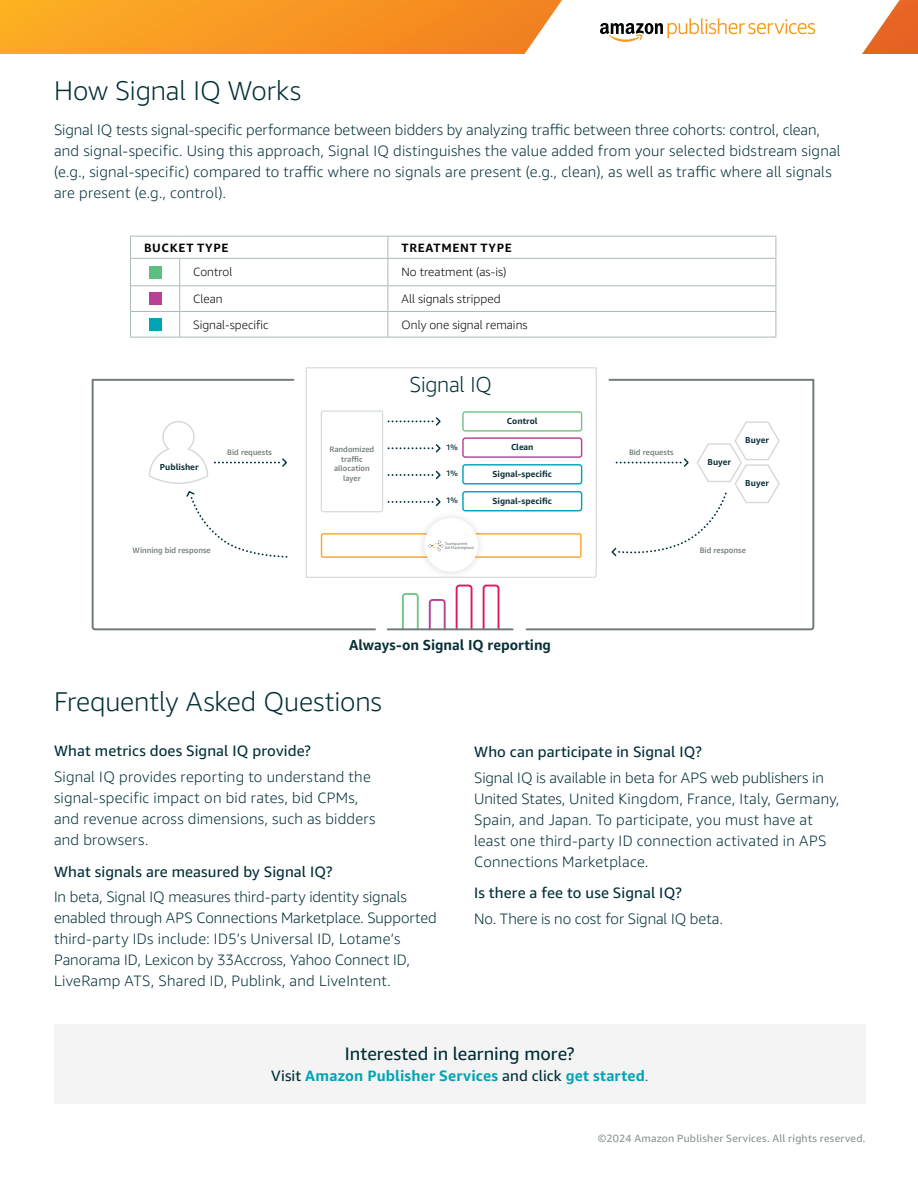
<style>
.page{position:relative;width:918px;height:1188px;background:#fff}
.page>*{position:absolute;margin:0;border:0;box-sizing:border-box;transform-origin:0 0}
.Brochure_H2{font:300 27px "Amazon Ember";letter-spacing:-.005em;color:#002e35}
.Brochure_H2-2{font:300 27px "Amazon Ember";letter-spacing:-.005em;color:#002f36}
.t1{font:300 21.6px "Amazon Ember";letter-spacing:-.01em;color:#092f37}
.Body_Copy_Small_-_Centered{font:18px "Amazon Ember";color:#002e35}
.Body_Copy_Small{font:300 15px/21px "Amazon Ember";letter-spacing:.015em;color:#002f36}
.Body_Copy_Small_-_Title{font:15px "Amazon Ember";letter-spacing:.01em;color:#002f37}
.Body_Copy_Small_-_Centered-2{font:700 15px "Amazon Ember";letter-spacing:.01em;color:#00a4b6}
.Body_Copy_Small-2{font:300 15px "Amazon Ember";letter-spacing:-.005em;color:#002f36}
.t2{font:700 14.4px "Amazon Ember";letter-spacing:-.005em;color:#092f37}
.CxM_Document_Name{font:300 12px "Amazon Ember";letter-spacing:.005em;color:#020304}
.CxM_Document_Name-2{font:700 12px "Amazon Ember";letter-spacing:.06em;color:#020304}
.t3{font:10.5px "Amazon Ember";letter-spacing:.025em;color:#899393}
.t4{font:700 8.7px "Amazon Ember";color:#092f37}
.t5{font:500 7.95px/9.4px "Amazon Ember";letter-spacing:.005em;color:#6f797a;text-align:center}
.t6{font:500 7.95px "Amazon Ember";color:#092f37}
.t7{font:4.05px/4.2px "Amazon Ember Display";letter-spacing:.015em;color:#6d797a}
.s1{font-weight:400;color:#002f36}
.s2{font-weight:300;color:#002f36}
</style>
<div class="page">
<svg style="left:0;top:0;width:524px;height:54px;background:#f79822"></svg>
<svg style="left:524px;top:0;width:394px;height:54px"></svg>
<svg style="left:91px;top:378px;width:285px;height:253px"></svg>
<svg style="left:525px;top:378px;width:290px;height:253px"></svg>
<svg style="left:401px;top:594px;width:19px;height:37px"></svg>
<svg style="left:428px;top:599px;width:19px;height:32px"></svg>
<svg style="left:455px;top:584px;width:18px;height:47px"></svg>
<svg style="left:482px;top:584px;width:18px;height:47px"></svg>
<hr style="left:388px;top:628px;width:125px;height:2px;background:#6f797a">
<svg style="left:215px;top:457px;width:73px;height:11px"></svg>
<svg style="left:185px;top:490px;width:107px;height:69px"></svg>
<svg style="left:305px;top:367px;width:292px;height:212px"></svg>
<svg style="left:610px;top:421px;width:170px;height:137px"></svg>
<hr style="left:131px;top:286px;width:48px;height:1px;background:#acb8b9">
<hr style="left:180px;top:286px;width:208px;height:1px;background:#acb8b9">
<hr style="left:388px;top:286px;width:388px;height:1px;background:#acb8b9">
<hr style="left:131px;top:311px;width:48px;height:1px;background:#acb8b9">
<hr style="left:180px;top:311px;width:208px;height:1px;background:#acb8b9">
<hr style="left:388px;top:311px;width:388px;height:1px;background:#acb8b9">
<hr style="left:130px;top:258px;width:50px;height:1px;background:#acb8b9">
<hr style="left:180px;top:258px;width:208px;height:1px;background:#acb8b9">
<hr style="left:388px;top:258px;width:388px;height:1px;background:#acb8b9">
<hr style="left:130px;top:236px;width:50px;height:1px;background:#acb8b9">
<hr style="left:180px;top:236px;width:208px;height:1px;background:#acb8b9">
<hr style="left:388px;top:236px;width:388px;height:1px;background:#acb8b9">
<svg style="left:130px;top:237px;width:1px;height:100px"></svg>
<svg style="left:179px;top:259px;width:1px;height:78px"></svg>
<svg style="left:388px;top:237px;width:1px;height:100px"></svg>
<svg style="left:776px;top:237px;width:1px;height:100px"></svg>
<hr style="left:130px;top:337px;width:50px;height:1px;background:#acb8b9">
<hr style="left:180px;top:337px;width:208px;height:1px;background:#acb8b9">
<hr style="left:388px;top:337px;width:388px;height:1px;background:#acb8b9">
<div style="left:149px;top:266px;width:12px;height:12px;background:#5dbe81"></div>
<div style="left:149px;top:293px;width:12px;height:12px;background:#b84097"></div>
<div style="left:149px;top:318px;width:12px;height:12px;background:#00a4b3"></div>
<div style="left:54px;top:1024px;width:812px;height:80px;background:#f4f4f4"></div>
<p class="Brochure_H2-2" style="left:54px;top:74px;width:249px">How Signal IQ Works</p>
<p class="Body_Copy_Small" style="left:54px;top:119px;width:788px">Signal IQ tests signal-specific performance between bidders by analyzing traffic between three cohorts: control, clean, and signal-specific. Using this approach, Signal IQ distinguishes the value added from your selected bidstream signal (e.g., signal-specific) compared to traffic where no signals are present (e.g., clean), as well as traffic where all signals are present (e.g., control).</p>
<p class="CxM_Document_Name-2" style="left:144px;top:240px;width:86px">BUCKET TYPE</p>
<p class="CxM_Document_Name-2" style="left:402px;top:240px;width:112px">TREATMENT TYPE</p>
<p class="CxM_Document_Name" style="left:193px;top:265px;width:41px">Control</p>
<p class="CxM_Document_Name" style="left:401px;top:265px;width:106px">No treatment (as-is)</p>
<p class="CxM_Document_Name" style="left:193px;top:291px;width:31px">Clean</p>
<p class="CxM_Document_Name" style="left:401px;top:291px;width:101px">All signals stripped</p>
<p class="CxM_Document_Name" style="left:193px;top:317px;width:77px">Signal-specific</p>
<p class="CxM_Document_Name" style="left:401px;top:317px;width:128px">Only one signal remains</p>
<p class="t4" style="left:160px;top:462px;width:40px">Publisher</p>
<p class="t5" style="left:227px;top:447px;width:46px">Bid requests</p>
<p class="t1" style="left:410px;top:371px;width:84px">Signal IQ</p>
<p class="t5" style="left:330px;top:445px;width:46px">Randomized traffic allocation layer</p>
<p class="t6" style="left:446px;top:442px;width:13px">1%</p>
<p class="t6" style="left:446px;top:468px;width:13px">1%</p>
<p class="t6" style="left:446px;top:495px;width:13px">1%</p>
<p class="t4" style="left:507px;top:416px;width:32px">Control</p>
<p class="t4" style="left:511px;top:442px;width:24px">Clean</p>
<p class="t4" style="left:493px;top:469px;width:61px">Signal-specific</p>
<p class="t4" style="left:493px;top:496px;width:61px">Signal-specific</p>
<p class="t5" style="left:629px;top:447px;width:46px">Bid requests</p>
<p class="t4" style="left:707px;top:456px;width:25px">Buyer</p>
<p class="t4" style="left:745px;top:435px;width:25px">Buyer</p>
<p class="t4" style="left:745px;top:477px;width:25px">Buyer</p>
<p class="t7" style="left:445px;top:542px;width:31px">Transparent<br>Ad Marketplace</p>
<p class="t5" style="left:133px;top:546px;width:80px">Winning bid response</p>
<p class="t5" style="left:700px;top:546px;width:48px">Bid response</p>
<p class="t2" style="left:349px;top:636px;width:203px">Always-on Signal IQ reporting</p>
<p class="Brochure_H2" style="left:54px;top:685px;width:329px">Frequently Asked Questions</p>
<p class="Body_Copy_Small_-_Title" style="left:54px;top:742px;width:258px">What metrics does Signal IQ provide?</p>
<p class="Body_Copy_Small" style="left:54px;top:766px;width:323px">Signal IQ provides reporting to understand the signal-specific impact on bid rates, bid CPMs, and revenue across dimensions, such as bidders and browsers.</p>
<p class="Body_Copy_Small_-_Title" style="left:54px;top:862px;width:280px">What signals are measured by Signal IQ?</p>
<p class="Body_Copy_Small" style="left:54px;top:886px;width:384px">In beta, Signal IQ measures third-party identity signals enabled through APS Connections Marketplace. Supported third-party IDs include: ID5’s Universal ID, Lotame’s Panorama ID, Lexicon by 33Accross, Yahoo Connect ID, LiveRamp ATS, Shared ID, Publink, and LiveIntent.</p>
<p class="Body_Copy_Small_-_Title" style="left:474px;top:743px;width:229px">Who can participate in Signal IQ?</p>
<p class="Body_Copy_Small" style="left:474px;top:767px;width:367px">Signal IQ is available in beta for APS web publishers in United States, United Kingdom, France, Italy, Germany, Spain, and Japan. To participate, you must have at least one third-party ID connection activated in APS Connections Marketplace.</p>
<p class="Body_Copy_Small_-_Title" style="left:474px;top:884px;width:209px">Is there a fee to use Signal IQ?</p>
<p class="Body_Copy_Small-2" style="left:474px;top:909px;width:250px">No. There is no cost for Signal IQ beta.</p>
<p class="Body_Copy_Small_-_Centered" style="left:345px;top:1043px;width:231px">Interested in learning more?</p>
<p class="Body_Copy_Small_-_Centered-2" style="left:271px;top:1066px;width:379px"><span class="s1">Visit</span> Amazon Publisher Services <span class="s1">and click</span> get started<span class="s2">.</span></p>
<p class="t3" style="left:598px;top:1131px;width:269px">©2024 Amazon Publisher Services. All rights reserved.</p>
</div>
